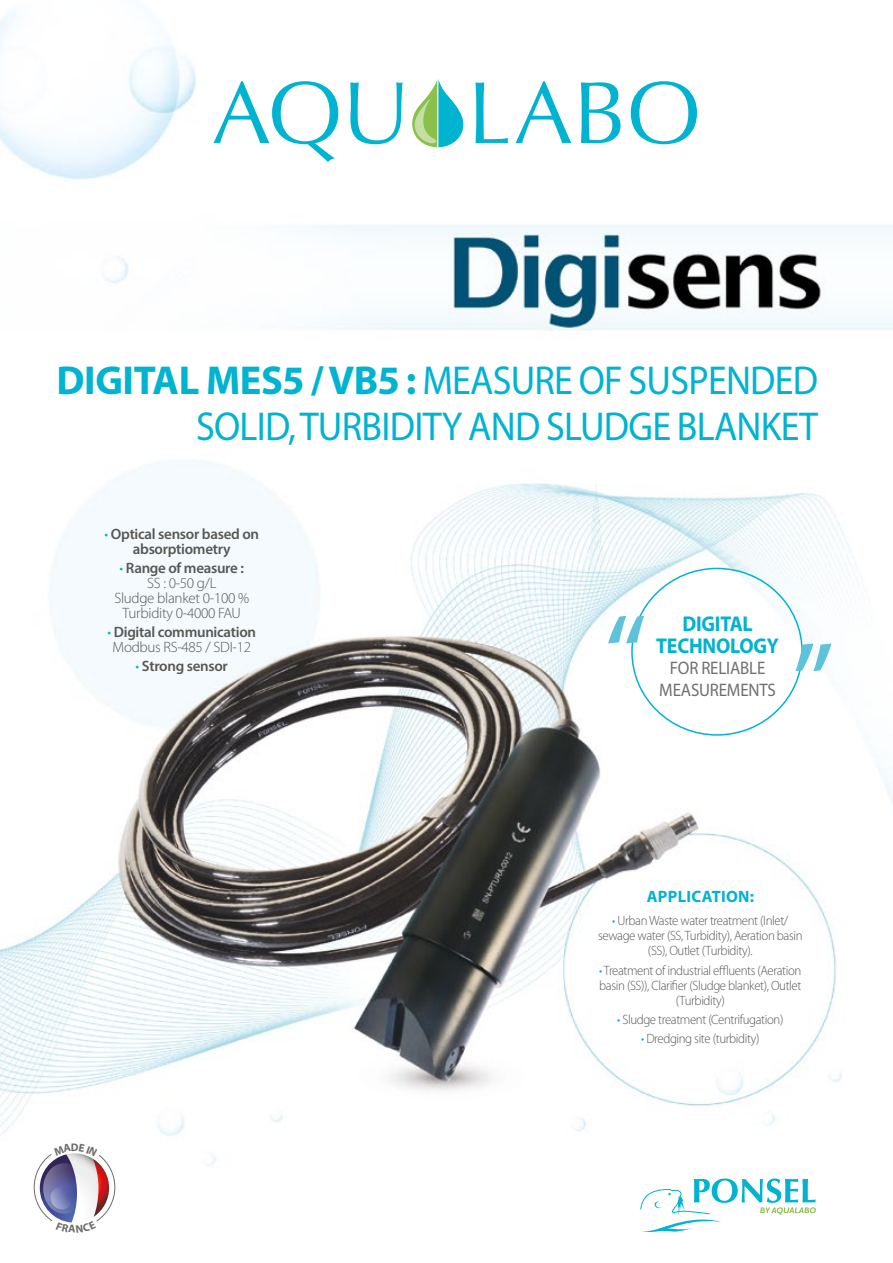
<style>
.page{position:relative;width:893px;height:1263px;background:#fff}
.page>*{position:absolute;margin:0;border:0;box-sizing:border-box;transform-origin:0 0}
.t1{font:40.5px "Myriad Pro";letter-spacing:-.02em;color:#00b3d0;scale:.94 1}
.t2{font:700 21.45px/21.6px "Myriad Pro";letter-spacing:-.01em;color:#00b3d0;text-align:center;scale:.93 1}
.t3{font:18.15px/21.5px "Myriad Pro";letter-spacing:-.01em;color:#706f6f;text-align:center;scale:.93 1}
.t4{font:700 16.5px "Myriad Pro";letter-spacing:.02em;color:#00b3d0}
.t5{font:600 15px/15px "Myriad Pro";letter-spacing:-.02em;color:#575756;text-align:center}
.t6{font:300 15px "Myriad Pro";letter-spacing:-.02em;color:#575756}
.t7{font:300 13.5px/15px "Myriad Pro";letter-spacing:-.03em;color:#575756;text-align:center;scale:.95 1}
.s1{font-weight:700}
.s2{font-weight:300;color:#00b3d0}
.s3{font-weight:300}
.s4{color:#00b3d0}
</style>
<div class="page">
<img style="left:0;top:12px;width:893px;height:1180px">
<svg style="left:640px;top:1178px;width:176px;height:54px"></svg>
<svg style="left:214px;top:81px;width:124px;height:81px"></svg>
<svg style="left:350px;top:82px;width:52px;height:62px"></svg>
<svg style="left:476px;top:82px;width:32px;height:61px"></svg>
<svg style="left:515px;top:81px;width:56px;height:62px"></svg>
<svg style="left:581px;top:82px;width:39px;height:61px"></svg>
<svg style="left:631px;top:81px;width:66px;height:63px"></svg>
<svg style="left:410px;top:79px;width:55px;height:68px"></svg>
<div style="left:632px;top:568px;width:170px;height:167px;background:#fff;border-radius:50%"></div>
<svg style="left:608px;top:616px;width:36px;height:27px"></svg>
<svg style="left:795px;top:643px;width:36px;height:28px"></svg>
<svg style="left:34px;top:1143px;width:81px;height:80px"></svg>
<p class="t1" style="left:56px;top:355px;width:812px"><span class="s1">DIGITAL MES5 / VB5 :</span> MEASURE OF SUSPENDED</p>
<p class="t1" style="left:196px;top:402px;width:663px">SOLID, TURBIDITY AND SLUDGE BLANKET</p>
<p class="t5" style="left:104px;top:526px;width:156px"><span class="s2">•</span> Optical sensor based on absorptiometry</p>
<p class="t5" style="left:120px;top:560px;width:126px"><span class="s2">•</span> Range of measure :</p>
<p class="t6" style="left:147px;top:575px;width:71px">SS : 0-50 g/L</p>
<p class="t6" style="left:114px;top:590px;width:136px">Sludge blanket 0-100 %</p>
<p class="t6" style="left:123px;top:605px;width:120px">Turbidity 0-4000 FAU</p>
<p class="t5" style="left:107px;top:624px;width:150px"><span class="s2">•</span> Digital communication<br><span class="s3">Modbus RS-485 / SDI-12</span></p>
<p class="t5" style="left:136px;top:658px;width:94px"><span class="s2">•</span> Strong sensor</p>
<p class="t2" style="left:656px;top:612px;width:134px">DIGITAL<br>TECHNOLOGY</p>
<p class="t3" style="left:659px;top:657px;width:127px">FOR RELIABLE<br>MEASUREMENTS</p>
<p class="t4" style="left:647px;top:885px;width:109px">APPLICATION:</p>
<p class="t7" style="left:598px;top:913px;width:217px"><span class="s4">•</span> Urban Waste water treatment (Inlet/ sewage water (SS, Turbidity), Aeration basin (SS), Outlet (Turbidity).</p>
<p class="t7" style="left:599px;top:963px;width:214px"><span class="s4">•</span> Treatment of industrial effluents (Aeration basin (SS)), Clarifier (Sludge blanket), Outlet (Turbidity)</p>
<p class="t7" style="left:617px;top:1012px;width:176px"><span class="s4">•</span> Sludge treatment (Centrifugation)</p>
<p class="t7" style="left:641px;top:1031px;width:126px"><span class="s4">•</span> Dredging site (turbidity)</p>
</div>
